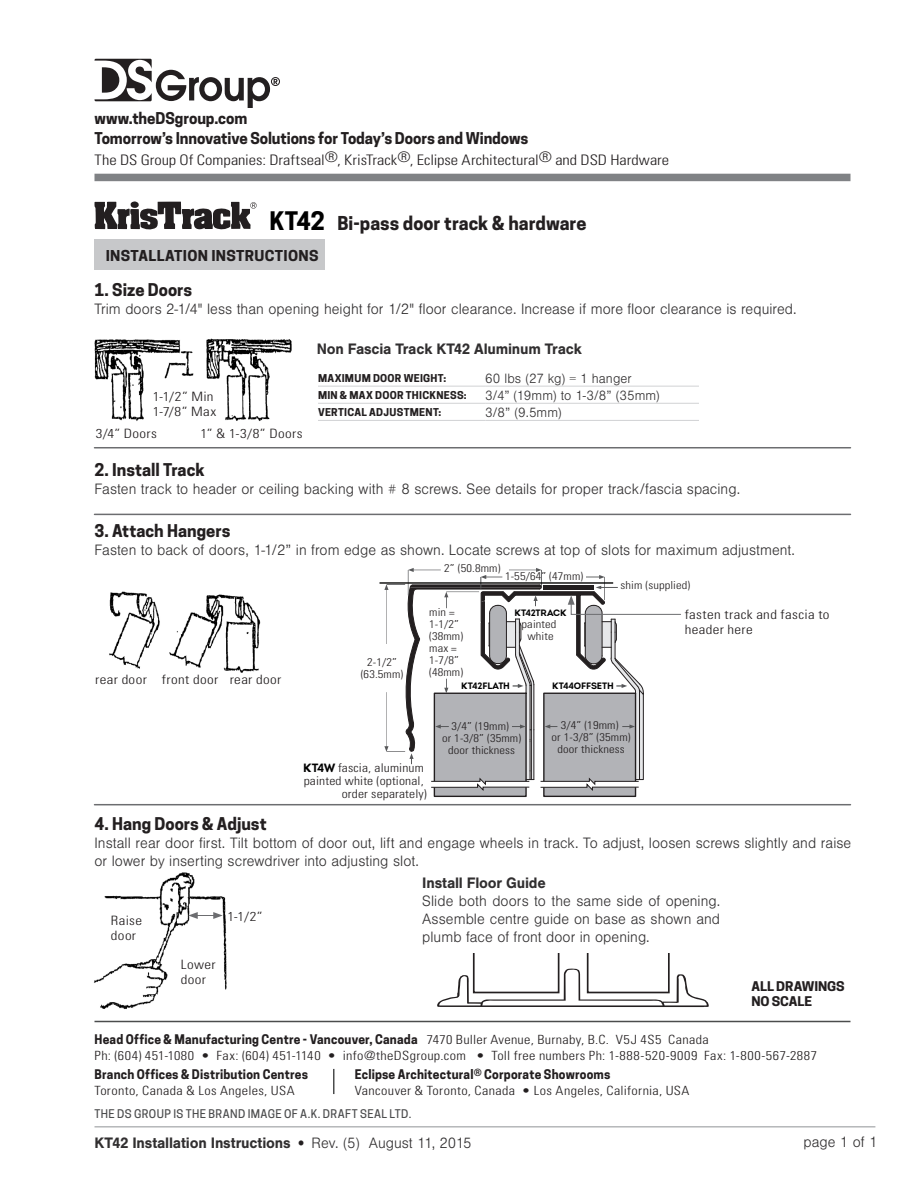
<style>
.page{position:relative;width:918px;height:1188px;background:#fff}
.page>*{position:absolute;margin:0;border:0;box-sizing:border-box;transform-origin:0 0}
.t1{font:700 24px "Cooper Hewitt";color:#000}
.t2{font:700 18px "Cooper Hewitt";color:#231f20}
.t3{font:700 16.5px "Cooper Hewitt";color:#231f20}
.t4{font:700 15.75px "Foundation Sans";letter-spacing:-.01em;color:#312f30;scale:.95 1}
.t5{font:300 15.6px/18px "Foundation Sans";letter-spacing:.005em;color:#312f30;scale:.96 1}
.t6{font:700 15.3px "Cooper Hewitt";letter-spacing:-.005em;color:#231f20}
.t7{font:300 condensed 14.55px "Univers";color:#231f20;scale:1.14 1}
.t8{font:300 14.1px "Foundation Sans";letter-spacing:.005em;color:#312f30;scale:.96 1}
.t9{font:700 14.1px "Cooper Hewitt";letter-spacing:.02em;color:#231f20;scale:1.06 1}
.t10{font:300 condensed 12.9px/15px "Univers";letter-spacing:.025em;color:#231f20;scale:1.16 1}
.t11{font:300 condensed 12.75px "Univers";letter-spacing:.025em;color:#231f20;scale:1.12 1}
.t12{font:700 12.6px/14.2px "Cooper Hewitt";letter-spacing:-.005em;color:#231f20;scale:1.08 1}
.t13{font:700 12.45px "Cooper Hewitt";letter-spacing:.015em;color:#231f20;scale:.96 1}
.t14{font:300 condensed 12px/12.9px "Univers";letter-spacing:.01em;color:#231f20;text-align:right;scale:1.13 1}
.t15{font:11.25px "Cooper Hewitt";letter-spacing:.03em;color:#4b4c4d}
.t16{font:300 condensed 11.1px/12px "Univers";letter-spacing:.01em;color:#231f20;text-align:center;scale:1.13 1}
.t17{font:700 10.2px "Cooper Hewitt";letter-spacing:.025em;color:#231f20}
.t18{font:700 9.3px "Intro";letter-spacing:-.015em;color:#000}
.s1{font-family:"Intro";font-weight:700;font-stretch:normal;color:#000}
.s2{font-family:"Univers";font-weight:300;font-stretch:condensed;font-size:12.75px}
.s3{font-family:"Avenir LT Std";font-weight:400;font-size:14.25px;color:#231f20}
.s4{font-weight:300;font-size:15.6px}
</style>
<div class="page">
<hr style="left:94px;top:1126px;width:781px;height:1px;background:#9d9fa2">
<svg style="left:333px;top:1069px;width:1px;height:25px"></svg>
<hr style="left:94px;top:1021px;width:756px;height:1px;background:#4b4c4d">
<hr style="left:380px;top:582px;width:233px;height:2px;background:#050504">
<div style="left:94px;top:174px;width:756px;height:7px;background:#808285"></div>
<svg style="left:95px;top:59px;width:185px;height:49px"></svg>
<svg style="left:94px;top:202px;width:163px;height:27px"></svg>
<img style="left:109px;top:591px;width:152px;height:82px">
<img style="left:94px;top:872px;width:133px;height:137px">
<img style="left:94px;top:338px;width:198px;height:83px">
<svg style="left:437px;top:954px;width:272px;height:53px"></svg>
<svg style="left:384px;top:568px;width:297px;height:230px"></svg>
<svg style="left:188px;top:912px;width:35px;height:7px"></svg>
<hr style="left:94px;top:447px;width:756px;height:1px;background:#6c6d70">
<hr style="left:94px;top:514px;width:756px;height:1px;background:#6c6d70">
<hr style="left:94px;top:804px;width:756px;height:1px;background:#6c6d70">
<div style="left:94px;top:239px;width:231px;height:31px;background:#c7c8ca"></div>
<hr style="left:318px;top:386px;width:167px;height:1px;background:#d1d2d4">
<hr style="left:485px;top:386px;width:214px;height:1px;background:#d1d2d4">
<hr style="left:318px;top:403px;width:167px;height:1px;background:#d1d2d4">
<hr style="left:485px;top:403px;width:214px;height:1px;background:#d1d2d4">
<hr style="left:318px;top:420px;width:167px;height:1px;background:#d1d2d4">
<hr style="left:485px;top:420px;width:214px;height:1px;background:#d1d2d4">
<p class="t6" style="left:94px;top:108px;width:154px">www.theDSgroup.com</p>
<p class="t6" style="left:94px;top:129px;width:435px">Tomorrow’s Innovative Solutions for Today’s Doors and Windows</p>
<p class="t7" style="left:94px;top:151px;width:506px">The DS Group Of Companies: Draftseal®, KrisTrack®, Eclipse Architectural® and DSD Hardware</p>
<p class="t1" style="left:269px;top:206px;width:57px">KT42</p>
<p class="t2" style="left:337px;top:212px;width:251px">Bi-pass door track &amp; hardware</p>
<p class="t9" style="left:106px;top:247px;width:202px">INSTALLATION INSTRUCTIONS</p>
<p class="t3" style="left:94px;top:280px;width:99px">1. Size Doors</p>
<p class="t5" style="left:94px;top:300px;width:733px">Trim doors 2-1/4" less than opening height for 1/2" floor clearance. Increase if more floor clearance is required.</p>
<p class="t10" style="left:153px;top:389px;width:54px">1-1/2” Min</p>
<p class="t10" style="left:153px;top:404px;width:56px">1-7/8” Max</p>
<p class="t10" style="left:96px;top:426px;width:54px">3/4” Doors</p>
<p class="t10" style="left:201px;top:426px;width:90px">1” &amp; 1-3/8” Doors</p>
<p class="t4" style="left:317px;top:340px;width:281px">Non Fascia Track KT42 Aluminum Track</p>
<p class="t17" style="left:318px;top:371px;width:130px">MAXIMUM DOOR WEIGHT:</p>
<p class="t8" style="left:485px;top:371px;width:154px">60 lbs (27 kg) = 1 hanger</p>
<p class="t17" style="left:318px;top:388px;width:150px">MIN &amp; MAX DOOR THICKNESS:</p>
<p class="t8" style="left:485px;top:388px;width:183px">3/4” (19mm) to 1-3/8” (35mm)</p>
<p class="t17" style="left:318px;top:406px;width:125px">VERTICAL ADJUSTMENT:</p>
<p class="t8" style="left:485px;top:405px;width:81px">3/8” (9.5mm)</p>
<p class="t3" style="left:94px;top:459px;width:112px">2. Install Track</p>
<p class="t5" style="left:94px;top:480px;width:674px">Fasten track to header or ceiling backing with # 8 screws. See details for proper track/fascia spacing.</p>
<p class="t3" style="left:94px;top:521px;width:137px">3. Attach Hangers</p>
<p class="t5" style="left:94px;top:542px;width:731px">Fasten to back of doors, 1-1/2” in from edge as shown. Locate screws at top of slots for maximum adjustment.</p>
<p class="t10" style="left:95px;top:672px;width:46px">rear door</p>
<p class="t10" style="left:162px;top:672px;width:50px">front door</p>
<p class="t10" style="left:230px;top:672px;width:46px">rear door</p>
<p class="t16" style="left:361px;top:657px;width:39px">2-1/2” (63.5mm)</p>
<p class="t16" style="left:444px;top:562px;width:51px">2” (50.8mm)</p>
<p class="t16" style="left:505px;top:570px;width:71px">1-55/64” (47mm)</p>
<p class="t16" style="left:429px;top:606px;width:32px;text-align:left">min =<br>1-1/2” (38mm) max =<br>1-7/8” (48mm)</p>
<p class="t18" style="left:514px;top:607px;width:54px">KT42TRACK</p>
<p class="t16" style="left:522px;top:618px;width:32px">painted white</p>
<p class="t16" style="left:620px;top:579px;width:63px">shim (supplied)</p>
<p class="t10" style="left:685px;top:607px;width:126px">fasten track and fascia to header here</p>
<p class="t18" style="left:461px;top:680px;width:50px">KT42FLATH</p>
<p class="t18" style="left:552px;top:680px;width:63px">KT44OFFSETH</p>
<p class="t16" style="left:442px;top:720px;width:72px">3/4” (19mm)<br>or 1-3/8” (35mm) door thickness</p>
<p class="t16" style="left:552px;top:719px;width:72px">3/4” (19mm)<br>or 1-3/8” (35mm) door thickness</p>
<p class="t14" style="left:303px;top:762px;width:111px"><span class="s1">KT4W</span> fascia, aluminum painted white (optional, order separately)</p>
<p class="t3" style="left:94px;top:813px;width:174px">4. Hang Doors &amp; Adjust</p>
<p class="t5" style="left:94px;top:834px;width:790px">Install rear door first. Tilt bottom of door out, lift and engage wheels in track. To adjust, loosen screws slightly and raise or lower by inserting screwdriver into adjusting slot.</p>
<p class="t4" style="left:422px;top:874px;width:132px">Install Floor Guide</p>
<p class="t5" style="left:422px;top:892px;width:312px;text-align:justify">Slide both doors to the same side of opening.<br>Assemble centre guide on base as shown and plumb face of front door in opening.</p>
<p class="t10" style="left:228px;top:909px;width:32px">1-1/2”</p>
<p class="t10" style="left:111px;top:913px;width:28px">Raise door</p>
<p class="t10" style="left:181px;top:957px;width:32px">Lower door</p>
<p class="t12" style="left:751px;top:980px;width:88px">ALL DRAWINGS<br>NO SCALE</p>
<p class="t13" style="left:94px;top:1031px;width:641px">Head Office &amp; Manufacturing Centre - Vancouver, Canada <span class="s2">7470 Buller Avenue, Burnaby, B.C. V5J 4S5 Canada</span></p>
<p class="t11" style="left:94px;top:1048px;width:647px">Ph: (604) 451-1080 • Fax: (604) 451-1140 • info@theDSgroup.com • Toll free numbers Ph: 1-888-520-9009 Fax: 1-800-567-2887</p>
<p class="t13" style="left:94px;top:1066px;width:224px">Branch Offices &amp; Distribution Centres</p>
<p class="t11" style="left:94px;top:1083px;width:180px">Toronto, Canada &amp; Los Angeles, USA</p>
<p class="t13" style="left:355px;top:1066px;width:268px">Eclipse Architectural<sup>®</sup> Corporate Showrooms</p>
<p class="t11" style="left:355px;top:1083px;width:300px">Vancouver &amp; Toronto, Canada • Los Angeles, California, USA</p>
<p class="t15" style="left:94px;top:1107px;width:318px">THE DS GROUP IS THE BRAND IMAGE OF A.K. DRAFT SEAL LTD.</p>
<p class="t4" style="left:94px;top:1134px;width:398px">KT42 Installation Instructions <span class="s3">•</span> <span class="s4">Rev. (5) August 11, 2015</span></p>
<p class="t5" style="left:803px;top:1133px;width:79px">page 1 of 1</p>
</div>
